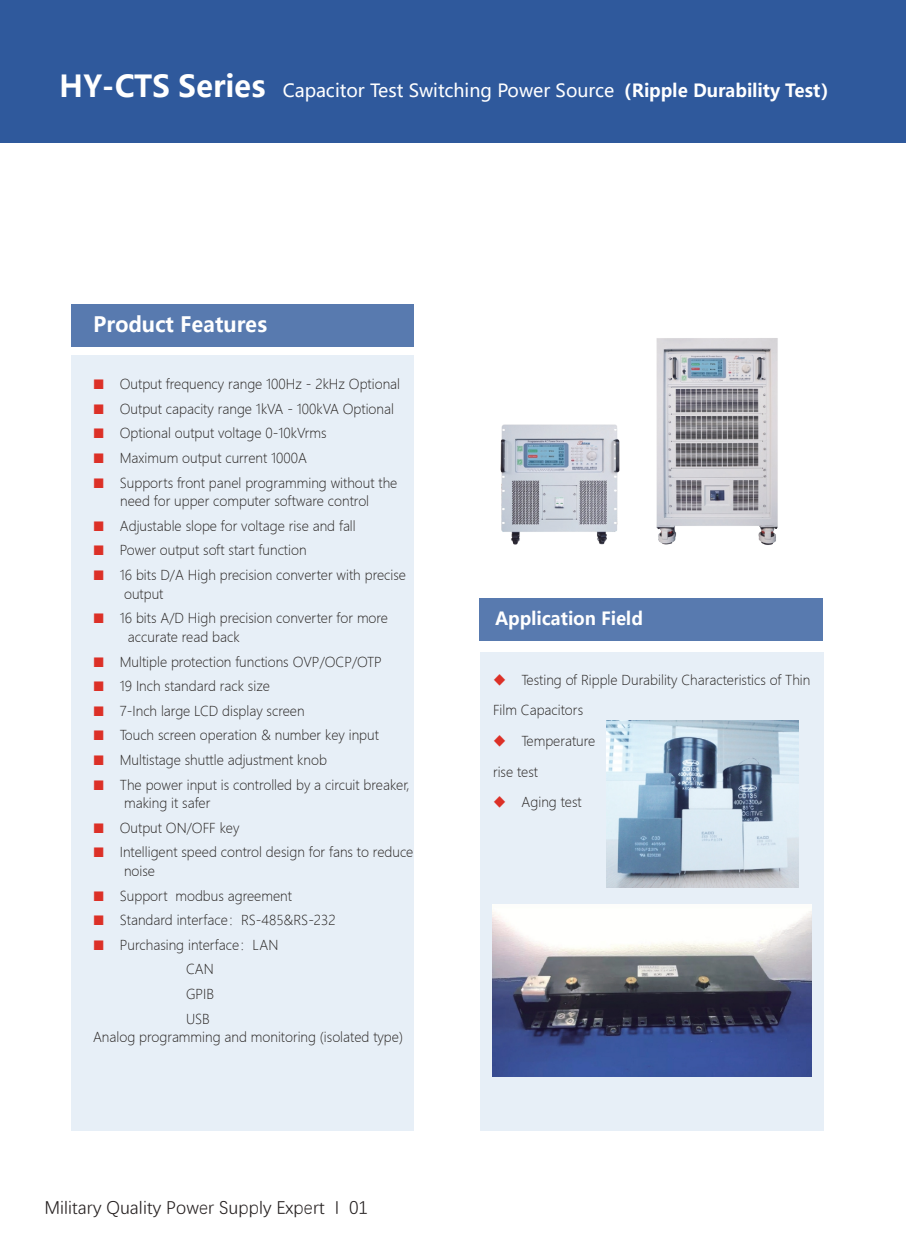
<style>
.page{position:relative;width:906px;height:1238px;background:#fff}
.page>*{position:absolute;margin:0;border:0;box-sizing:border-box;transform-origin:0 0}
.t1{font:700 21px "Microsoft Ya Hei";color:#fff}
.t2{font:18px "Microsoft Ya Hei";color:#fff}
.t3{font:18px "Deng Xian";color:#241f1f}
.t4{font:700 18px "Microsoft Ya Hei";color:#fff}
.t5{font:300 13.5px/18.6px "Microsoft Ya Hei";color:#262220}
.s1{font-weight:700;font-size:30px}
.s2{font-weight:700}
.s3{color:#dc3027}
.s4{font-family:"Adobe Song Std";color:#dc3027}
</style>
<div class="page">
<div style="left:0;top:0;width:905px;height:142px;background:#2f599c"></div>
<div style="left:72px;top:355px;width:342px;height:775px;background:#e7eff7"></div>
<div style="left:72px;top:304px;width:342px;height:42px;background:#587aaf"></div>
<div style="left:480px;top:652px;width:343px;height:478px;background:#e7eff7"></div>
<div style="left:480px;top:598px;width:343px;height:42px;background:#587aaf"></div>
<img style="left:607px;top:720px;width:191px;height:167px">
<img style="left:493px;top:904px;width:318px;height:172px">
<img style="left:500px;top:338px;width:278px;height:207px">
<h2 class="t2" style="left:59px;top:78px;width:780px"><span class="s1">HY-CTS Series</span> Capacitor Test Switching Power Source<span class="s2">（Ripple Durability Test）</span></h2>
<h1 class="t1" style="left:93px;top:309px;width:176px">Product Features</h1>
<p class="t5" style="left:93px;top:375px;width:308px"><span class="s3">■</span> Output frequency range 100Hz - 2kHz Optional</p>
<p class="t5" style="left:93px;top:399px;width:302px"><span class="s3">■</span> Output capacity range 1kVA - 100kVA Optional</p>
<p class="t5" style="left:93px;top:424px;width:235px"><span class="s3">■</span> Optional output voltage 0-10kVrms</p>
<p class="t5" style="left:93px;top:448px;width:215px"><span class="s3">■</span> Maximum output current 1000A</p>
<p class="t5" style="left:93px;top:473px;width:306px;text-align:center"><span class="s3">■</span> Supports front panel programming without the need for upper computer software control</p>
<p class="t5" style="left:93px;top:516px;width:264px"><span class="s3">■</span> Adjustable slope for voltage rise and fall</p>
<p class="t5" style="left:93px;top:541px;width:215px"><span class="s3">■</span> Power output soft start function</p>
<p class="t5" style="left:124px;top:565px;width:283px;text-indent:-31px"><span class="s3">■</span> 16 bits D/A High precision converter with precise output</p>
<p class="t5" style="left:128px;top:609px;width:262px;text-indent:-35px"><span class="s3">■</span> 16 bits A/D High precision converter for more accurate read back</p>
<p class="t5" style="left:93px;top:652px;width:290px"><span class="s3">■</span> Multiple protection functions OVP/OCP/OTP</p>
<p class="t5" style="left:93px;top:676px;width:178px"><span class="s3">■</span> 19 Inch standard rack size</p>
<p class="t5" style="left:93px;top:701px;width:213px"><span class="s3">■</span> 7-Inch large LCD display screen</p>
<p class="t5" style="left:93px;top:726px;width:287px"><span class="s3">■</span> Touch screen operation &amp; number key input</p>
<p class="t5" style="left:93px;top:750px;width:235px"><span class="s3">■</span> Multistage shuttle adjustment knob</p>
<p class="t5" style="left:124px;top:775px;width:287px;text-indent:-31px"><span class="s3">■</span> The power input is controlled by a circuit breaker, making it safer</p>
<p class="t5" style="left:93px;top:818px;width:148px"><span class="s3">■</span> Output ON/OFF key</p>
<p class="t5" style="left:124px;top:843px;width:291px;text-indent:-31px"><span class="s3">■</span> Intelligent speed control design for fans to reduce noise</p>
<p class="t5" style="left:93px;top:886px;width:200px"><span class="s3">■</span> Support modbus agreement</p>
<p class="t5" style="left:93px;top:910px;width:244px"><span class="s3">■</span> Standard interface：RS-485&amp;RS-232</p>
<p class="t5" style="left:186px;top:932px;width:94px;line-height:24.6px;text-indent:-93px"><span class="s3">■</span> Purchasing interface：LAN<br>CAN<br>GPIB<br>USB</p>
<p class="t5" style="left:93px;top:1027px;width:311px">Analog programming and monitoring (isolated type)</p>
<h2 class="t3" style="left:45px;top:1195px;width:325px">Military Quality Power Supply Expert I 01</h2>
<h2 class="t4" style="left:495px;top:606px;width:150px">Application Field</h2>
<p class="t5" style="left:493px;top:670px;width:319px"><span class="s4">◆</span> Testing of Ripple Durability Characteristics of Thin</p>
<p class="t5" style="left:493px;top:701px;width:92px">Film Capacitors</p>
<p class="t5" style="left:493px;top:731px;width:104px"><span class="s4">◆</span> Temperature</p>
<p class="t5" style="left:493px;top:762px;width:47px">rise test</p>
<p class="t5" style="left:493px;top:792px;width:90px"><span class="s4">◆</span> Aging test</p>
</div>
